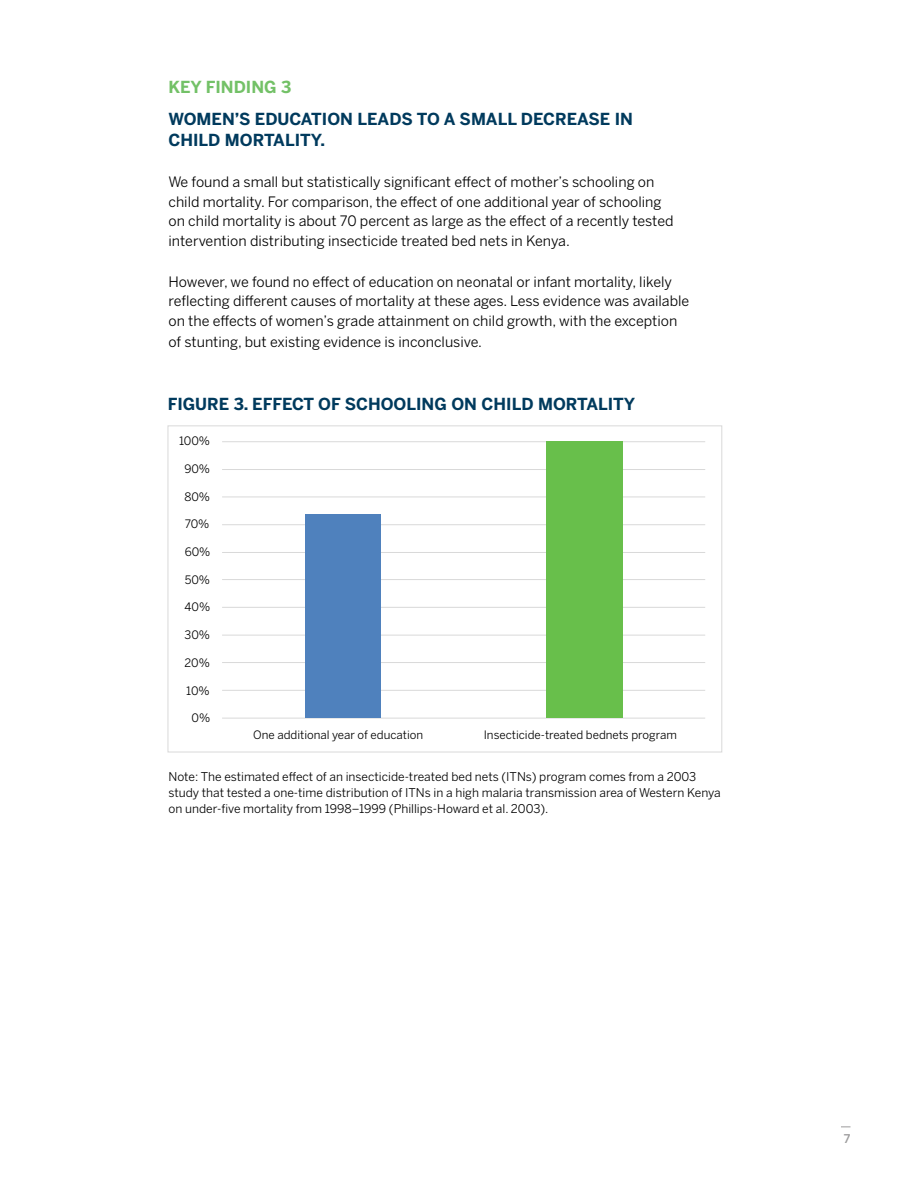
<style>
.page{position:relative;width:918px;height:1188px;background:#fff}
.page>*{position:absolute;margin:0;border:0;box-sizing:border-box;transform-origin:0 0}
.t1{font:700 16.5px/21px "Benton Sans";color:#003a5d}
.t2{font:700 16.5px "Benton Sans";color:#73c167}
.t3{font:14.25px/19.5px "Benton Sans";color:#000}
.t4{font:12px/15.8px "Benton Sans";color:#000}
.t5{font:500 12px "Benton Sans";color:#9c9b9c}
.t6{font:11.55px "Benton Sans";color:#000}
</style>
<div class="page">
<hr style="left:222px;top:441px;width:483px;height:1px;background:#d9d9d9">
<hr style="left:222px;top:469px;width:483px;height:1px;background:#d9d9d9">
<hr style="left:222px;top:497px;width:483px;height:1px;background:#d9d9d9">
<hr style="left:222px;top:524px;width:483px;height:1px;background:#d9d9d9">
<hr style="left:222px;top:552px;width:483px;height:1px;background:#d9d9d9">
<hr style="left:222px;top:579px;width:483px;height:1px;background:#d9d9d9">
<hr style="left:222px;top:607px;width:483px;height:1px;background:#d9d9d9">
<hr style="left:222px;top:635px;width:483px;height:1px;background:#d9d9d9">
<hr style="left:222px;top:662px;width:483px;height:1px;background:#d9d9d9">
<hr style="left:222px;top:690px;width:483px;height:1px;background:#d9d9d9">
<hr style="left:222px;top:718px;width:483px;height:1px;background:#d9d9d9">
<div style="left:305px;top:515px;width:76px;height:203px;background:#4f81bd"></div>
<div style="left:546px;top:442px;width:77px;height:276px;background:#68bf4b"></div>
<p class="t2" style="left:168px;top:77px;width:124px">KEY FINDING 3</p>
<p class="t1" style="left:168px;top:108px;width:466px">WOMEN’S EDUCATION LEADS TO A SMALL DECREASE IN<br>CHILD MORTALITY.</p>
<p class="t3" style="left:168px;top:172px;width:507px">We found a small but statistically significant effect of mother’s schooling on child mortality. For comparison, the effect of one additional year of schooling on child mortality is about 70 percent as large as the effect of a recently tested intervention distributing insecticide treated bed nets in Kenya.</p>
<p class="t3" style="left:168px;top:272px;width:522px">However, we found no effect of education on neonatal or infant mortality, likely reflecting different causes of mortality at these ages. Less evidence was available on the effects of women’s grade attainment on child growth, with the exception</p>
<p class="t3" style="left:168px;top:332px;width:315px">of stunting, but existing evidence is inconclusive.</p>
<p class="t1" style="left:168px;top:393px;width:469px">FIGURE 3. EFFECT OF SCHOOLING ON CHILD MORTALITY</p>
<p class="t6" style="left:179px;top:434px;width:33px">100%</p>
<p class="t6" style="left:184px;top:462px;width:27px">90%</p>
<p class="t6" style="left:184px;top:490px;width:27px">80%</p>
<p class="t6" style="left:185px;top:517px;width:26px">70%</p>
<p class="t6" style="left:185px;top:545px;width:27px">60%</p>
<p class="t6" style="left:185px;top:573px;width:27px">50%</p>
<p class="t6" style="left:185px;top:600px;width:27px">40%</p>
<p class="t6" style="left:185px;top:628px;width:27px">30%</p>
<p class="t6" style="left:185px;top:655px;width:27px">20%</p>
<p class="t6" style="left:186px;top:684px;width:25px">10%</p>
<p class="t6" style="left:192px;top:711px;width:20px">0%</p>
<p class="t6" style="left:253px;top:728px;width:171px">One additional year of education</p>
<p class="t6" style="left:484px;top:728px;width:195px">Insecticide-treated bednets program</p>
<p class="t4" style="left:168px;top:769px;width:554px">Note: The estimated effect of an insecticide-treated bed nets (ITNs) program comes from a 2003 study that tested a one-time distribution of ITNs in a high malaria transmission area of Western Kenya on under-five mortality from 1998–1999 (Phillips-Howard et al. 2003).</p>
<p class="t5" style="left:844px;top:1132px;width:8px">7</p>
</div>
